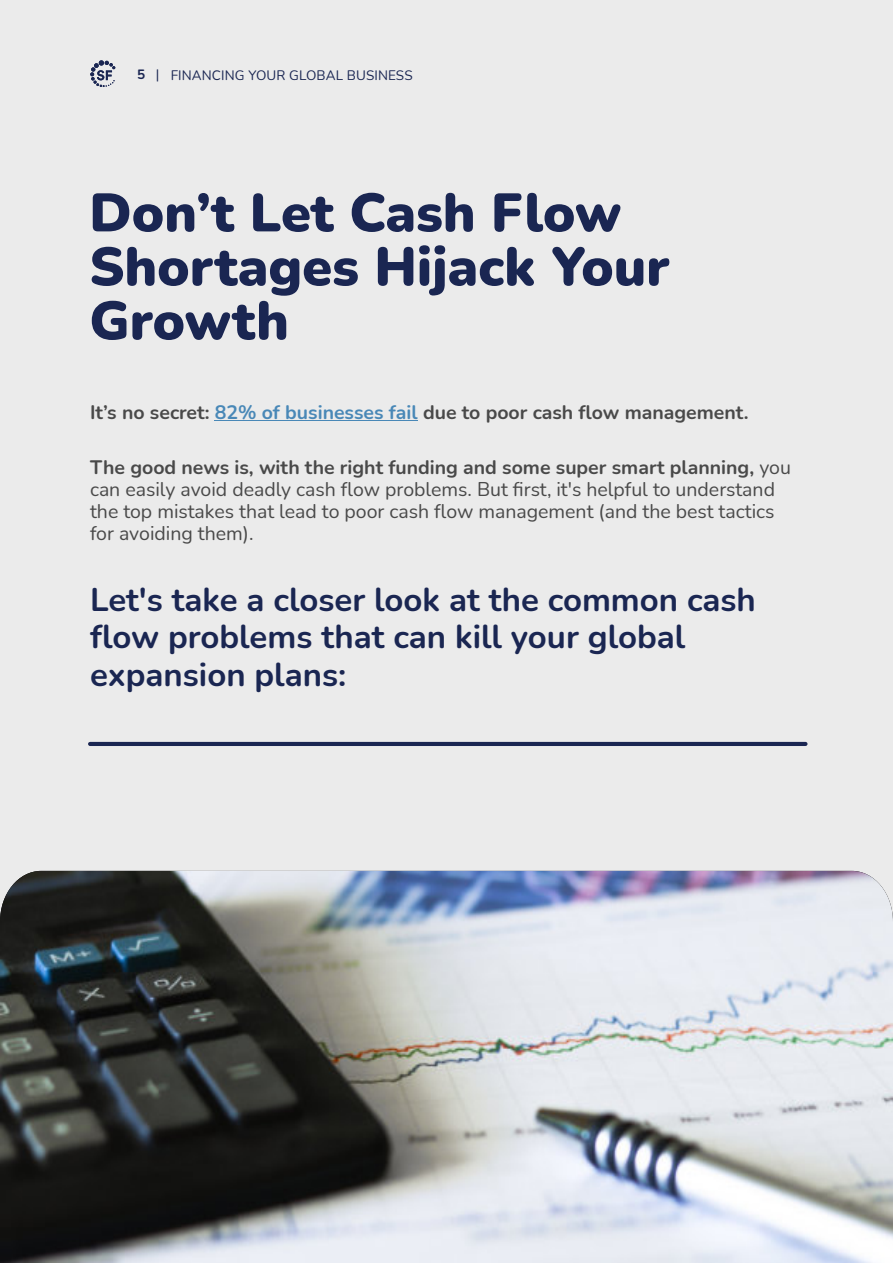
<style>
.page{position:relative;width:893px;height:1263px;background:#ebebeb}
.page>*{position:absolute;margin:0;border:0;box-sizing:border-box;transform-origin:0 0}
.t1{font:900 54px/54px "Nunito";color:#1a2652}
.t2{font:700 33px/37.2px "Nunito";color:#1a2652}
.t3{font:19.5px/21.9px "Nunito";color:#494949}
.t4{font:700 19.5px "Nunito";color:#494949}
.t5{font:13.5px "Nunito";letter-spacing:.01em;color:#1a2652}
.s1{font-weight:700}
.s2{color:#4988b7}
</style>
<div class="page">
<svg style="left:90px;top:60px;width:25px;height:27px"></svg>
<img style="left:0;top:871px;width:893px;height:392px">
<hr style="left:215px;top:420px;width:203px;height:1px;background:#4988b7">
<hr style="left:90px;top:742px;width:715px;height:4px;background:#1a2652">
<p class="t5" style="left:137px;top:67px;width:277px"><span class="s1">5</span> | FINANCING YOUR GLOBAL BUSINESS</p>
<h1 class="t1" style="left:89px;top:187px;width:582px">Don’t Let Cash Flow<br>Shortages Hijack Your<br>Growth</h1>
<p class="t4" style="left:90px;top:399px;width:660px">It’s no secret: <span class="s2">82% of businesses fail</span> due to poor cash flow management.</p>
<p class="t3" style="left:90px;top:457px;width:702px"><span class="s1">The good news is, with the right funding and some super smart planning,</span> you can easily avoid deadly cash flow problems. But first, it's helpful to understand the top mistakes that lead to poor cash flow management (and the best tactics for avoiding them).</p>
<h2 class="t2" style="left:90px;top:582px;width:667px">Let's take a closer look at the common cash flow problems that can kill your global expansion plans:</h2>
</div>
